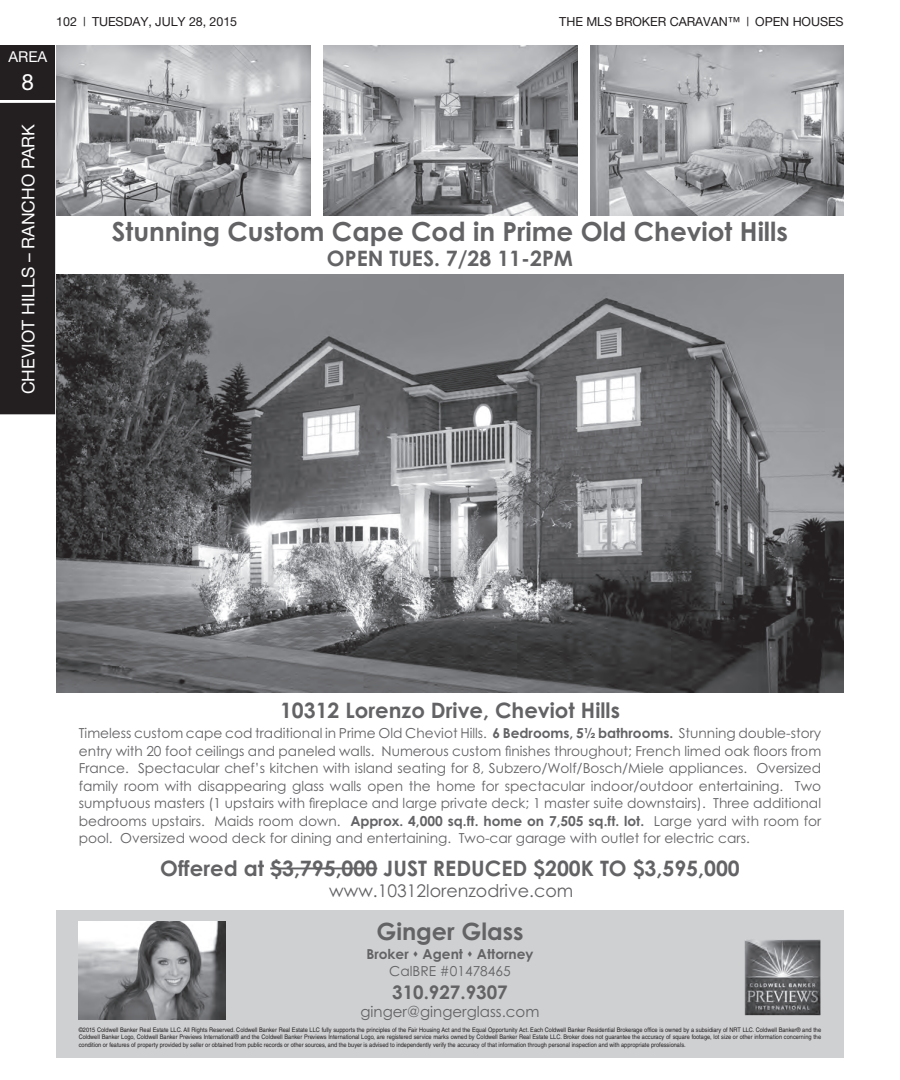
<style>
.page{position:relative;width:900px;height:1080px;background:#fff}
.page>*{position:absolute;margin:0;border:0;box-sizing:border-box;transform-origin:0 0}
.t1{font:700 26.25px "Century Gothic";color:#636366}
.t2{font:700 23.75px "Century Gothic";color:#636366}
.t3{font:22.5px "Helvetica Neue";color:#fff}
.t4{font:700 21.25px "Century Gothic";color:#636366}
.t5{font:700 18.75px "Century Gothic";color:#636366}
.t6{font:17.5px "Century Gothic";color:#636366}
.t7{font:17.5px "Helvetica Neue";color:#fff}
.t8{font:15px "Century Gothic";color:#636366}
.t9{font:15px "Helvetica Neue";color:#fff}
.t10{font:13.75px/17.5px "Century Gothic";color:#636366;text-align:justify}
.t11{font:700 13.75px "Century Gothic";color:#636366}
.t12{font:12.5px "Helvetica Neue";letter-spacing:-.005em;color:#231f20}
.t13{font:6.25px/7.5px "Helvetica";color:#231f20;text-align:justify;scale:.9 1}
.s1{font-weight:700}
</style>
<div class="page">
<div style="left:0;top:45px;width:55px;height:54px;background:#231f20"></div>
<div style="left:0;top:103px;width:55px;height:311px;background:#231f20"></div>
<hr style="left:270px;top:868px;width:107px;height:1px;background:#636366">
<div style="left:56px;top:910px;width:788px;height:147px;background:#cfd0d2"></div>
<img style="left:79px;top:922px;width:147px;height:98px">
<img style="left:57px;top:275px;width:787px;height:417px">
<img style="left:56px;top:45px;width:255px;height:170px">
<img style="left:323px;top:45px;width:255px;height:170px">
<img style="left:745px;top:940px;width:75px;height:75px">
<img style="left:590px;top:45px;width:254px;height:170px">
<h3 class="t9" style="left:8px;top:48px;width:40px">AREA</h3>
<h3 class="t3" style="left:22px;top:68px;width:14px">8</h3>
<h3 class="t7" style="left:18px;top:394px;width:272px;rotate:-90deg">CHEVIOT HILLS – RANCHO PARK</h3>
<h3 class="t12" style="left:56px;top:14px;width:183px">102 | TUESDAY, JULY 28, 2015</h3>
<h3 class="t12" style="left:559px;top:14px;width:286px">THE MLS BROKER CARAVAN™ | OPEN HOUSES</h3>
<h1 class="t1" style="left:112px;top:212px;width:678px">Stunning Custom Cape Cod in Prime Old Cheviot Hills</h1>
<h3 class="t4" style="left:327px;top:242px;width:248px">OPEN TUES. 7/28 11-2PM</h3>
<h3 class="t4" style="left:280px;top:694px;width:341px">10312 Lorenzo Drive, Cheviot Hills</h3>
<p class="t10" style="left:79px;top:725px;width:744px">Timeless custom cape cod traditional in Prime Old Cheviot Hills. <span class="s1">6 Bedrooms, 5½ bathrooms.</span> Stunning double-story entry with 20 foot ceilings and paneled walls. Numerous custom finishes throughout; French limed oak floors from France. Spectacular chef’s kitchen with island seating for 8, Subzero/Wolf/Bosch/Miele appliances. Oversized family room with disappearing glass walls open the home for spectacular indoor/outdoor entertaining. Two sumptuous masters (1 upstairs with fireplace and large private deck; 1 master suite downstairs). Three additional bedrooms upstairs. Maids room down. <span class="s1">Approx. 4,000 sq.ft. home on 7,505 sq.ft. lot.</span> Large yard with room for pool. Oversized wood deck for dining and entertaining. Two-car garage with outlet for electric cars.</p>
<h3 class="t4" style="left:160px;top:852px;width:581px">Offered at $3,795,000 JUST REDUCED $200K TO $3,595,000</h3>
<h3 class="t6" style="left:329px;top:878px;width:246px">www.10312lorenzodrive.com</h3>
<h2 class="t2" style="left:376px;top:913px;width:149px">Ginger Glass</h2>
<h3 class="t11" style="left:366px;top:943px;width:169px">Broker Agent Attorney</h3>
<h3 class="t10" style="left:389px;top:962px;width:123px">CalBRE #01478465</h3>
<h3 class="t5" style="left:392px;top:978px;width:117px">310.927.9307</h3>
<h3 class="t8" style="left:361px;top:1001px;width:180px">ginger@gingerglass.com</h3>
<p class="t13" style="left:79px;top:1026px;width:827px">©2015 Coldwell Banker Real Estate LLC. All Rights Reserved. Coldwell Banker Real Estate LLC fully supports the principles of the Fair Housing Act and the Equal Opportunity Act. Each Coldwell Banker Residential Brokerage office is owned by a subsidiary of NRT LLC. Coldwell Banker® and the Coldwell Banker Logo, Coldwell Banker Previews International® and the Coldwell Banker Previews International Logo, are registered service marks owned by Coldwell Banker Real Estate LLC. Broker does not guarantee the accuracy of square footage, lot size or other information concerning the condition or features of property provided by seller or obtained from public records or other sources, and the buyer is advised to independently verify the accuracy of that information through personal inspection and with appropriate professionals.</p>
</div>
